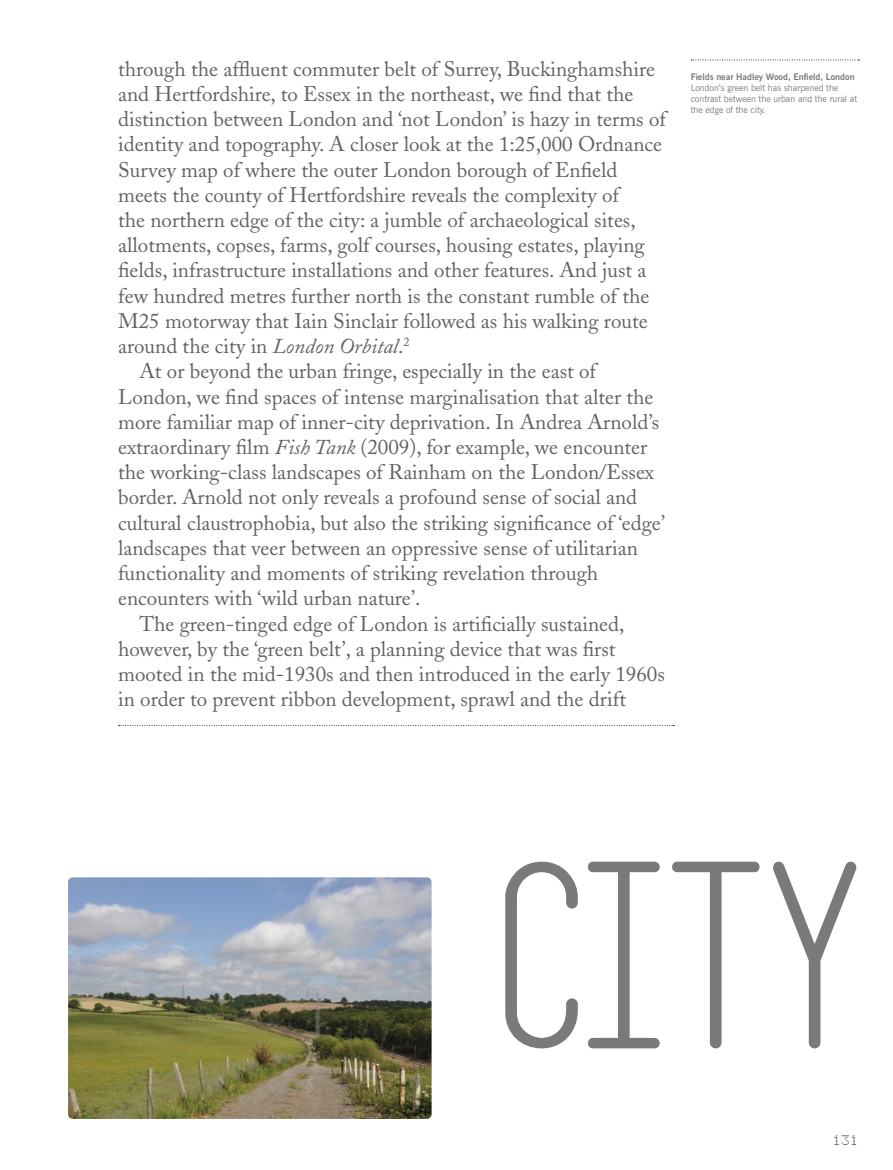
<style>
.page{position:relative;width:893px;height:1170px;background:#fff}
.page>*{position:absolute;margin:0;border:0;box-sizing:border-box;transform-origin:0 0}
.t1{font:100 233.25px "AF Module Classic OT";color:#7a7a7a}
.t2{font:21px "Adobe Caslon";color:#626262}
.t3{font:12px "AF Cashier 1";color:#1a1918}
.t4{font:9px/11.2px "News Gothic BT";color:#7a7a7a}
.t5{font:700 9px "News Gothic BT";color:#7a7a7a}
.s1{font-style:italic}
</style>
<div class="page">
<img style="left:68px;top:877px;width:364px;height:241px">
<svg style="left:691px;top:60px;width:169px;height:1px"></svg>
<svg style="left:118px;top:725px;width:556px;height:1px"></svg>
<p class="t2" style="left:118px;top:56px;width:538px">through the affluent commuter belt of Surrey, Buckinghamshire</p>
<p class="t2" style="left:118px;top:81px;width:517px">and Hertfordshire, to Essex in the northeast, we find that the</p>
<p class="t2" style="left:118px;top:107px;width:549px">distinction between London and ‘not London’ is hazy in terms of</p>
<p class="t2" style="left:118px;top:132px;width:546px">identity and topography. A closer look at the 1:25,000 Ordnance</p>
<p class="t2" style="left:118px;top:157px;width:501px">Survey map of where the outer London borough of Enfield</p>
<p class="t2" style="left:118px;top:182px;width:502px">meets the county of Hertfordshire reveals the complexity of</p>
<p class="t2" style="left:118px;top:207px;width:519px">the northern edge of the city: a jumble of archaeological sites,</p>
<p class="t2" style="left:118px;top:233px;width:528px">allotments, copses, farms, golf courses, housing estates, playing</p>
<p class="t2" style="left:118px;top:258px;width:530px">fields, infrastructure installations and other features. And just a</p>
<p class="t2" style="left:118px;top:283px;width:533px">few hundred metres further north is the constant rumble of the</p>
<p class="t2" style="left:118px;top:308px;width:531px">M25 motorway that Iain Sinclair followed as his walking route</p>
<p class="t2" style="left:118px;top:333px;width:293px">around the city in <span class="s1">London Orbital</span>.<sup>2</sup></p>
<p class="t2" style="left:139px;top:359px;width:458px">At or beyond the urban fringe, especially in the east of</p>
<p class="t2" style="left:118px;top:384px;width:537px">London, we find spaces of intense marginalisation that alter the</p>
<p class="t2" style="left:118px;top:409px;width:542px">more familiar map of inner-city deprivation. In Andrea Arnold’s</p>
<p class="t2" style="left:118px;top:434px;width:531px">extraordinary film <span class="s1">Fish Tank</span> (2009), for example, we encounter</p>
<p class="t2" style="left:118px;top:459px;width:537px">the working-class landscapes of Rainham on the London/Essex</p>
<p class="t2" style="left:118px;top:485px;width:520px">border. Arnold not only reveals a profound sense of social and</p>
<p class="t2" style="left:118px;top:510px;width:548px">cultural claustrophobia, but also the striking significance of ‘edge’</p>
<p class="t2" style="left:118px;top:535px;width:521px">landscapes that veer between an oppressive sense of utilitarian</p>
<p class="t2" style="left:118px;top:560px;width:482px">functionality and moments of striking revelation through</p>
<p class="t2" style="left:118px;top:585px;width:304px">encounters with ‘wild urban nature’.</p>
<p class="t2" style="left:139px;top:611px;width:486px">The green-tinged edge of London is artificially sustained,</p>
<p class="t2" style="left:118px;top:636px;width:499px">however, by the ‘green belt’, a planning device that was first</p>
<p class="t2" style="left:118px;top:661px;width:548px">mooted in the mid-1930s and then introduced in the early 1960s</p>
<p class="t2" style="left:118px;top:686px;width:510px">in order to prevent ribbon development, sprawl and the drift</p>
<p class="t5" style="left:691px;top:71px;width:165px">Fields near Hadley Wood, Enfield, London</p>
<p class="t4" style="left:691px;top:82px;width:168px">London’s green belt has sharpened the contrast between the urban and the rural at the edge of the city.</p>
<h1 class="t1" style="left:482px;top:801px;width:385px">city</h1>
<p class="t3" style="left:833px;top:1133px;width:27px">131</p>
</div>
